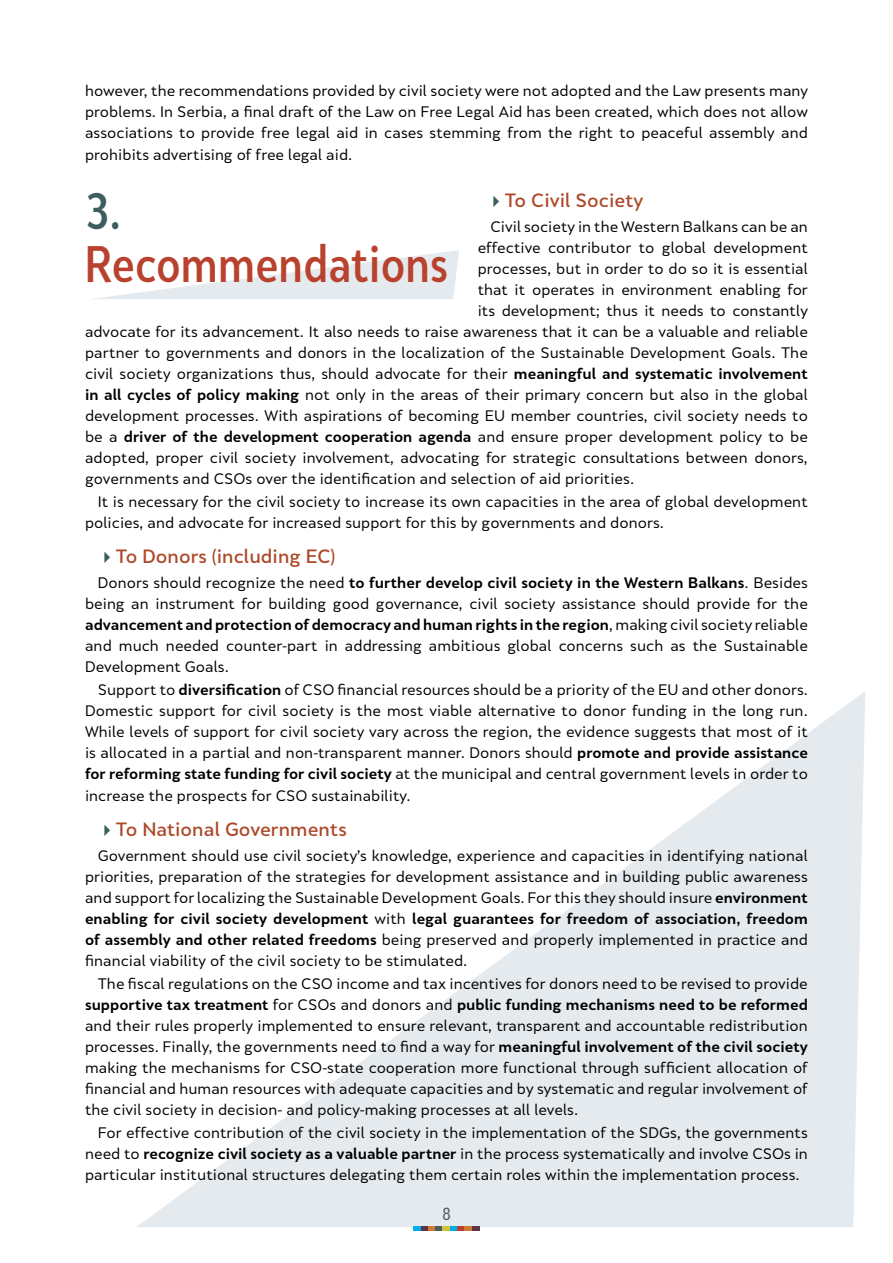
<style>
.page{position:relative;width:893px;height:1263px;background:#fff}
.page>*{position:absolute;margin:0;border:0;box-sizing:border-box;transform-origin:0 0}
.t1{font:500 48px "Skola Sans Cn";color:#b9422f}
.t2{font:500 48px "Skola Sans Cn";color:#3c5e5d}
.t3{font:500 18px "Skola Sans";color:#ad4828}
.t4{font:16.5px "Skola Sans Cn";color:#4c5c65}
.t5{font:14.25px/21px "Skola Sans";color:#000;text-align:justify}
.s1{color:#3c5e5d}
.s2{font-weight:700}
</style>
<div class="page">
<svg style="left:137px;top:692px;width:728px;height:535px"></svg>
<svg style="left:93px;top:250px;width:366px;height:49px"></svg>
<svg style="left:414px;top:1226px;width:14px;height:5px"></svg>
<div style="left:428px;top:1226px;width:8px;height:5px;background:#ce7b2d"></div>
<svg style="left:436px;top:1226px;width:21px;height:5px"></svg>
<div style="left:457px;top:1226px;width:8px;height:5px;background:#b9422f"></div>
<svg style="left:465px;top:1226px;width:14px;height:5px"></svg>
<p class="t5" style="left:85px;top:80px;width:724px">however, the recommendations provided by civil society were not adopted and the Law presents many problems. In Serbia, a final draft of the Law on Free Legal Aid has been created, which does not allow associations to provide free legal aid in cases stemming from the right to peaceful assembly and</p>
<p class="t5" style="left:85px;top:144px;width:269px">prohibits advertising of free legal aid.</p>
<p class="t3" style="left:487px;top:189px;width:158px"><span class="s1">✔</span>To Civil Society</p>
<p class="t5" style="left:490px;top:216px;width:319px">Civil society in the Western Balkans can be an</p>
<p class="t5" style="left:478px;top:237px;width:332px">effective contributor to global development</p>
<p class="t5" style="left:478px;top:258px;width:332px">processes, but in order to do so it is essential</p>
<p class="t5" style="left:478px;top:279px;width:332px">that it operates in environment enabling for</p>
<p class="t5" style="left:478px;top:300px;width:332px">its development; thus it needs to constantly</p>
<p class="t5" style="left:85px;top:321px;width:724px">advocate for its advancement. It also needs to raise awareness that it can be a valuable and reliable</p>
<p class="t5" style="left:85px;top:342px;width:724px">partner to governments and donors in the localization of the Sustainable Development Goals. The</p>
<p class="t5" style="left:85px;top:363px;width:724px">civil society organizations thus, should advocate for their <span class="s2">meaningful and systematic involvement</span></p>
<p class="t5" style="left:85px;top:384px;width:724px"><span class="s2">in all cycles of policy making</span> not only in the areas of their primary concern but also in the global</p>
<p class="t5" style="left:85px;top:405px;width:724px">development processes. With aspirations of becoming EU member countries, civil society needs to</p>
<p class="t5" style="left:85px;top:426px;width:724px">be a <span class="s2">driver of the development cooperation agenda</span> and ensure proper development policy to be</p>
<p class="t5" style="left:85px;top:447px;width:724px">adopted, proper civil society involvement, advocating for strategic consultations between donors,</p>
<p class="t5" style="left:85px;top:468px;width:551px">governments and CSOs over the identification and selection of aid priorities.</p>
<p class="t5" style="left:85px;top:491px;width:724px;text-indent:13px">It is necessary for the civil society to increase its own capacities in the area of global development policies, and advocate for increased support for this by governments and donors.</p>
<p class="t3" style="left:98px;top:545px;width:239px"><span class="s1">✔</span>To Donors (including EC)</p>
<p class="t5" style="left:85px;top:572px;width:724px;text-indent:13px">Donors should recognize the need <span class="s2">to further develop civil society in the Western Balkans</span>. Besides being an instrument for building good governance, civil society assistance should provide for the <span class="s2">advancement and protection of democracy and human rights in the region</span>, making civil society reliable and much needed counter-part in addressing ambitious global concerns such as the Sustainable Development Goals.</p>
<p class="t5" style="left:85px;top:679px;width:724px;text-indent:13px">Support to <span class="s2">diversification</span> of CSO financial resources should be a priority of the EU and other donors.<br>Domestic support for civil society is the most viable alternative to donor funding in the long run.<br>While levels of support for civil society vary across the region, the evidence suggests that most of it is allocated in a partial and non-transparent manner. Donors should <span class="s2">promote and provide assistance for reforming state funding for civil society</span> at the municipal and central government levels in order to increase the prospects for CSO sustainability.</p>
<p class="t3" style="left:98px;top:818px;width:251px"><span class="s1">✔</span>To National Governments</p>
<p class="t5" style="left:85px;top:845px;width:724px;text-indent:13px">Government should use civil society’s knowledge, experience and capacities in identifying national priorities, preparation of the strategies for development assistance and in building public awareness and support for localizing the Sustainable Development Goals. For this they should insure <span class="s2">environment enabling for civil society development</span> with <span class="s2">legal guarantees for freedom of association, freedom of assembly and other related freedoms</span> being preserved and properly implemented in practice and financial viability of the civil society to be stimulated.</p>
<p class="t5" style="left:85px;top:973px;width:724px;text-indent:13px">The fiscal regulations on the CSO income and tax incentives for donors need to be revised to provide <span class="s2">supportive tax treatment</span> for CSOs and donors and <span class="s2">public funding mechanisms need to be reformed </span>and their rules properly implemented to ensure relevant, transparent and accountable redistribution processes. Finally, the governments need to find a way for <span class="s2">meaningful involvement of the civil society </span>making the mechanisms for CSO-state cooperation more functional through sufficient allocation of financial and human resources with adequate capacities and by systematic and regular involvement of the civil society in decision- and policy-making processes at all levels.</p>
<p class="t5" style="left:85px;top:1122px;width:724px;text-indent:13px">For effective contribution of the civil society in the implementation of the SDGs, the governments need to <span class="s2">recognize civil society as a valuable partner</span> in the process systematically and involve CSOs in particular institutional structures delegating them certain roles within the implementation process.</p>
<h1 class="t2" style="left:85px;top:182px;width:38px">3.</h1>
<h1 class="t1" style="left:85px;top:235px;width:365px">Recommendations</h1>
<p class="t4" style="left:442px;top:1204px;width:10px">8</p>
</div>
